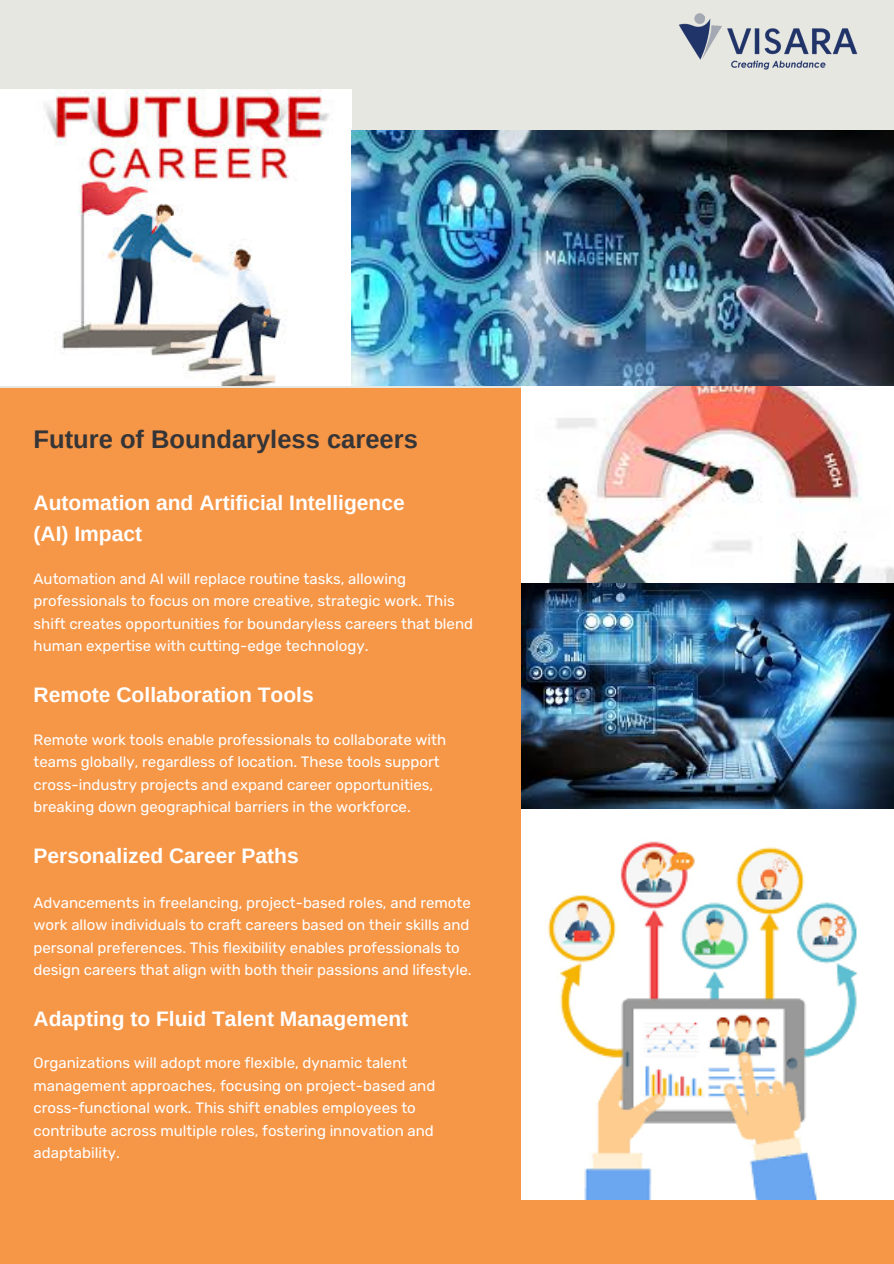
<style>
.page{position:relative;width:894px;height:1264px;background:#fff}
.page>*{position:absolute;margin:0;border:0;box-sizing:border-box;transform-origin:0 0}
.t1{font:700 25.5px "Arimo";color:#353537}
.t2{font:700 21px/31.5px "Arimo";color:#fff}
.t3{font:15px/22.5px "Rubik";color:#fff}
</style>
<div class="page">
<div style="left:0;top:0;width:893px;height:1263px;background:#e6e7e1"></div>
<div style="left:0;top:388px;width:893px;height:875px;background:#f69647"></div>
<img style="left:0;top:89px;width:351px;height:296px">
<img style="left:521px;top:386px;width:372px;height:813px">
<img style="left:351px;top:130px;width:542px;height:256px">
<img style="left:679px;top:13px;width:179px;height:57px">
<h1 class="t1" style="left:34px;top:425px;width:386px">Future of Boundaryless careers</h1>
<h2 class="t2" style="left:34px;top:487px;width:372px">Automation and Artificial Intelligence (AI) Impact</h2>
<p class="t3" style="left:34px;top:567px;width:441px">Automation and AI will replace routine tasks, allowing professionals to focus on more creative, strategic work. This shift creates opportunities for boundaryless careers that blend human expertise with cutting-edge technology.</p>
<h2 class="t2" style="left:34px;top:679px;width:281px">Remote Collaboration Tools</h2>
<p class="t3" style="left:34px;top:728px;width:414px">Remote work tools enable professionals to collaborate with teams globally, regardless of location. These tools support cross-industry projects and expand career opportunities, breaking down geographical barriers in the workforce.</p>
<h2 class="t2" style="left:34px;top:840px;width:266px">Personalized Career Paths</h2>
<p class="t3" style="left:34px;top:891px;width:439px">Advancements in freelancing, project-based roles, and remote work allow individuals to craft careers based on their skills and personal preferences. This flexibility enables professionals to design careers that align with both their passions and lifestyle.</p>
<h2 class="t2" style="left:34px;top:1003px;width:376px">Adapting to Fluid Talent Management</h2>
<p class="t3" style="left:34px;top:1051px;width:403px">Organizations will adopt more flexible, dynamic talent management approaches, focusing on project-based and cross-functional work. This shift enables employees to contribute across multiple roles, fostering innovation and adaptability.</p>
</div>
